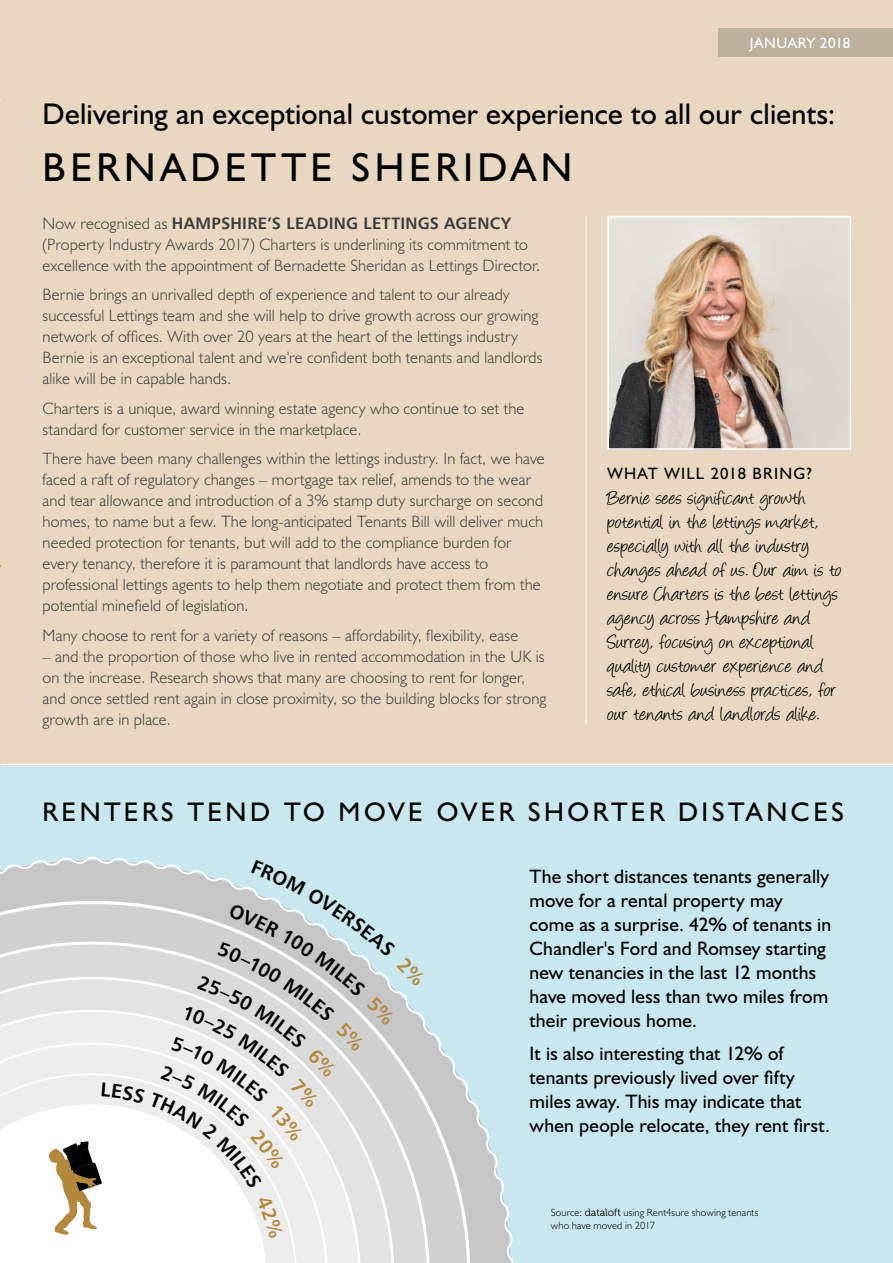
<style>
.page{position:relative;width:893px;height:1263px;background:#fff}
.page>*{position:absolute;margin:0;border:0;box-sizing:border-box;transform-origin:0 0}
.t1{font:40.5px "Humanist 521 BT";letter-spacing:.11em;color:#000}
.t2{font:30px "Humanist 521 BT";letter-spacing:.01em;color:#000}
.t3{font:27px "Humanist 521 BT";letter-spacing:.125em;color:#000}
.t4{font:22.5px/24px "Angelina";letter-spacing:.01em;color:#000}
.t5{font:19.5px/24px "Humanist 521 BT";letter-spacing:.01em;color:#000}
.t6{font:300 16.5px/21px "Humanist 521 BT";letter-spacing:.01em;color:#3c3c3b}
.t7{font:16.5px "Humanist 777 BT Bold B";letter-spacing:.015em;color:#3c3c3b}
.t8{font:16.5px "Humanist 521 BT";letter-spacing:.075em;color:#000}
.t9{font:15px "Humanist 521 BT";letter-spacing:.035em;color:#fff}
.t10{font:300 10.5px/12.6px "Humanist 521 BT";letter-spacing:.015em;color:#000}
.s1{font-family:"Humanist 521 BT";font-weight:300}
.s2{font-family:"Museo 300";font-weight:400}
</style>
<div class="page">
<div style="left:0;top:764px;width:893px;height:499px;background:#c9e7ef"></div>
<div style="left:0;top:0;width:893px;height:765px;background:#e8d8c1"></div>
<svg style="left:60px;top:857px;width:454px;height:406px"></svg>
<svg style="left:426px;top:889px;width:56px;height:374px"></svg>
<svg style="left:426px;top:928px;width:17px;height:335px"></svg>
<img style="left:610px;top:219px;width:238px;height:228px">
<div style="left:607px;top:216px;width:244px;height:234px;border:2px solid #fff"></div>
<div style="left:718px;top:28px;width:175px;height:29px;background:#bdb09d"></div>
<hr style="left:1px;top:764px;width:892px;height:1px;background:#fff">
<hr style="left:586px;top:216px;width:1px;height:507px;background:#fff">
<svg style="left:0;top:860px;width:426px;height:403px"></svg>
<p class="t9" style="left:750px;top:34px;width:102px">JANUARY 2018</p>
<h2 class="t2" style="left:43px;top:95px;width:794px">Delivering an exceptional customer experience to all our clients:</h2>
<h1 class="t1" style="left:43px;top:142px;width:531px">BERNADETTE SHERIDAN</h1>
<p class="t7" style="left:43px;top:213px;width:470px"><span class="s1">Now recognised as</span> HAMPSHIRE’S LEADING LETTINGS AGENCY</p>
<p class="t6" style="left:43px;top:233px;width:499px">(Property Industry Awards 2017) Charters is underlining its commitment to excellence with the appointment of Bernadette Sheridan as Lettings Director.</p>
<p class="t6" style="left:43px;top:284px;width:502px">Bernie brings an unrivalled depth of experience and talent to our already successful Lettings team and she will help to drive growth across our growing network of offices. With over 20 years at the heart of the lettings industry Bernie is an exceptional talent and we’re confident both tenants and landlords alike will be in capable hands.</p>
<p class="t6" style="left:43px;top:397px;width:483px">Charters is a unique, award winning estate agency who continue to set the standard for customer service in the marketplace.</p>
<p class="t6" style="left:43px;top:448px;width:504px">There have been many challenges within the lettings industry. In fact, we have faced a raft of regulatory changes – mortgage tax relief, amends to the wear and tear allowance and introduction of a 3% stamp duty surcharge on second homes, to name but a few. The long-anticipated Tenants Bill will deliver much needed protection for tenants, but will add to the compliance burden for every tenancy, therefore it is paramount that landlords have access to professional lettings agents to help them negotiate and protect them from the potential minefield of legislation.</p>
<p class="t6" style="left:43px;top:624px;width:477px">Many choose to rent for a variety of reasons – affordability, flexibility, ease</p>
<p class="t6" style="left:43px;top:645px;width:505px">– and the proportion of those who live in rented accommodation in the UK is on the increase. Research shows that many are choosing to rent for longer, and once settled rent again in close proximity, so the building blocks for strong growth are in place.</p>
<p class="t8" style="left:607px;top:463px;width:206px">WHAT WILL 2018 BRING?</p>
<p class="t4" style="left:607px;top:488px;width:236px">Bernie sees significant growth potential in the lettings market, especially with all the industry changes ahead of us. Our aim is to ensure Charters is the best lettings agency across Hampshire and Surrey, focusing on exceptional quality customer experience and safe, ethical business practices, for our tenants and landlords alike.</p>
<h3 class="t3" style="left:43px;top:795px;width:803px">RENTERS TEND TO MOVE OVER SHORTER DISTANCES</h3>
<p class="t5" style="left:530px;top:864px;width:303px">The short distances tenants generally move for a rental property may come as a surprise. 42% of tenants in<br>Chandler's Ford and Romsey starting new tenancies in the last 12 months have moved less than two miles from their previous home.</p>
<p class="t5" style="left:530px;top:1041px;width:302px">It is also interesting that 12% of tenants previously lived over fifty miles away. This may indicate that when people relocate, they rent first.</p>
<p class="t10" style="left:551px;top:1206px;width:209px">Source: <span class="s2">dataloft</span> using Rent4sure showing tenants who have moved in 2017</p>
</div>
